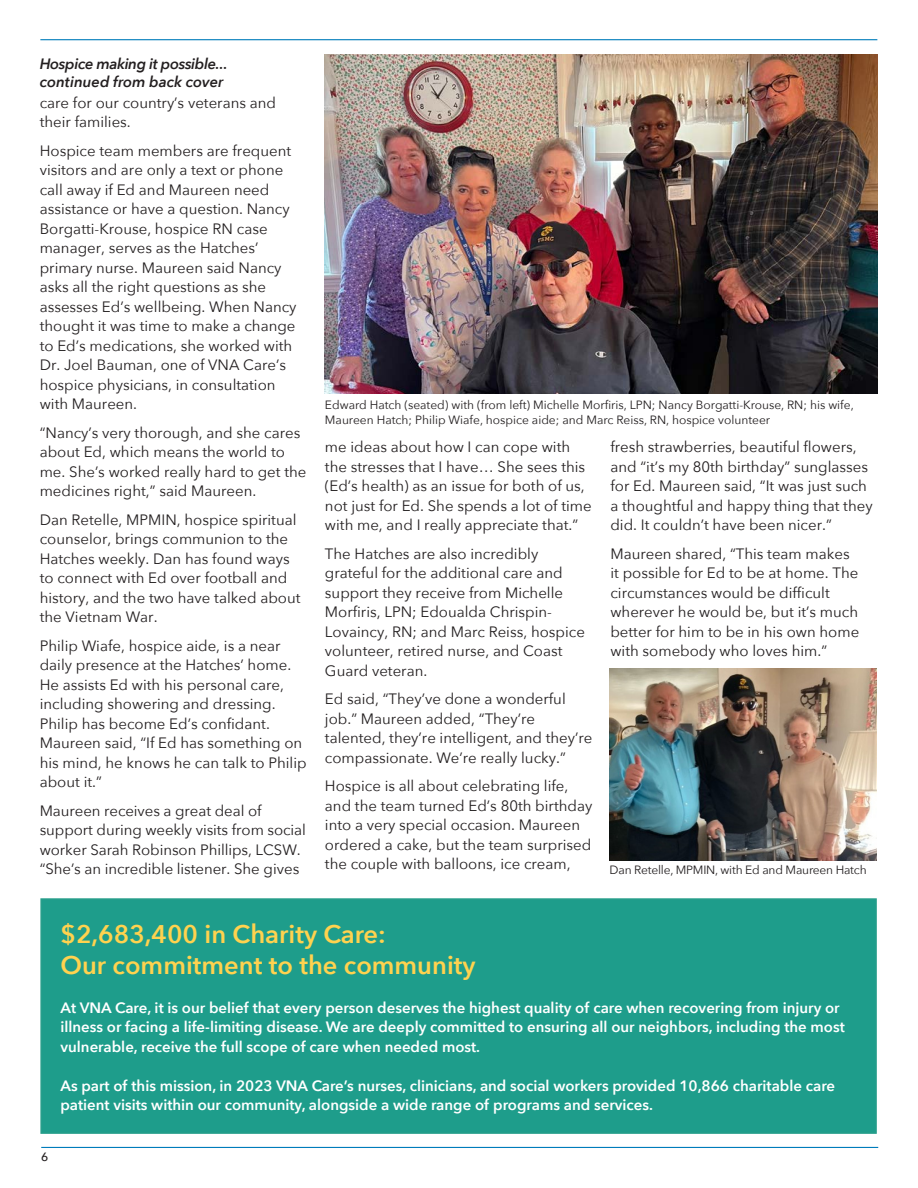
<style>
.page{position:relative;width:918px;height:1188px;background:#fff}
.page>*{position:absolute;margin:0;border:0;box-sizing:border-box;transform-origin:0 0}
.t1{font:600 25.5px/30.6px "Avenir Next";color:#ffd24f}
.body_copy_10_12{font:15px/19.5px "Avenir Next";color:#231f20}
.t2{font:600 15px/19.5px "Avenir Next";color:#fff}
.t3{font:italic 600 15px/18px "Avenir Next";letter-spacing:-.025em;color:#231f20}
.t4{font:12px/15px "Avenir Next";color:#231f20}
.t5{font:500 12px "Avenir Next";color:#231f20}
</style>
<div class="page">
<hr style="left:41px;top:1147px;width:837px;height:1px;background:#007cbb">
<hr style="left:40px;top:39px;width:837px;height:1px;background:#007cbb">
<img style="left:325px;top:54px;width:553px;height:340px">
<div style="left:40px;top:898px;width:837px;height:236px;background:#1e9d8b;border:2px solid #259d8a"></div>
<img style="left:609px;top:668px;width:268px;height:193px">
<p class="t3" style="left:40px;top:54px;width:189px">Hospice making it possible... continued from back cover</p>
<p class="body_copy_10_12" style="left:40px;top:92px;width:238px">care for our country’s veterans and their families.</p>
<p class="body_copy_10_12" style="left:40px;top:140px;width:258px">Hospice team members are frequent visitors and are only a text or phone call away if Ed and Maureen need assistance or have a question. Nancy Borgatti-Krouse, hospice RN case manager, serves as the Hatches’ primary nurse. Maureen said Nancy asks all the right questions as she assesses Ed’s wellbeing. When Nancy thought it was time to make a change to Ed’s medications, she worked with Dr. Joel Bauman, one of VNA Care’s hospice physicians, in consultation with Maureen.</p>
<p class="body_copy_10_12" style="left:40px;top:422px;width:268px">“Nancy’s very thorough, and she cares about Ed, which means the world to me. She’s worked really hard to get the medicines right,” said Maureen.</p>
<p class="body_copy_10_12" style="left:40px;top:509px;width:262px">Dan Retelle, MPMIN, hospice spiritual counselor, brings communion to the Hatches weekly. Dan has found ways to connect with Ed over football and history, and the two have talked about the Vietnam War.</p>
<p class="body_copy_10_12" style="left:40px;top:635px;width:268px">Philip Wiafe, hospice aide, is a near daily presence at the Hatches’ home.<br>He assists Ed with his personal care, including showering and dressing.<br>Philip has become Ed’s confidant.<br>Maureen said, “If Ed has something on his mind, he knows he can talk to Philip about it.”</p>
<p class="body_copy_10_12" style="left:40px;top:800px;width:268px">Maureen receives a great deal of support during weekly visits from social worker Sarah Robinson Phillips, LCSW. “She’s an incredible listener. She gives</p>
<p class="t4" style="left:325px;top:397px;width:530px">Edward Hatch (seated) with (from left) Michelle Morfiris, LPN; Nancy Borgatti-Krouse, RN; his wife,<br>Maureen Hatch; Philip Wiafe, hospice aide; and Marc Reiss, RN, hospice volunteer</p>
<p class="body_copy_10_12" style="left:325px;top:437px;width:268px">me ideas about how I can cope with the stresses that I have… She sees this (Ed’s health) as an issue for both of us, not just for Ed. She spends a lot of time with me, and I really appreciate that.”</p>
<p class="body_copy_10_12" style="left:325px;top:543px;width:261px">The Hatches are also incredibly grateful for the additional care and support they receive from Michelle<br>Morfiris, LPN; Edoualda Chrispin-<br>Lovaincy, RN; and Marc Reiss, hospice volunteer, retired nurse, and Coast<br>Guard veteran.</p>
<p class="body_copy_10_12" style="left:325px;top:689px;width:269px">Ed said, “They’ve done a wonderful job.” Maureen added, “They’re talented, they’re intelligent, and they’re compassionate. We’re really lucky.”</p>
<p class="body_copy_10_12" style="left:325px;top:776px;width:269px">Hospice is all about celebrating life, and the team turned Ed’s 80th birthday into a very special occasion. Maureen ordered a cake, but the team surprised the couple with balloons, ice cream,</p>
<p class="body_copy_10_12" style="left:610px;top:437px;width:264px">fresh strawberries, beautiful flowers, and “it’s my 80th birthday” sunglasses for Ed. Maureen said, “It was just such a thoughtful and happy thing that they did. It couldn’t have been nicer.”</p>
<p class="body_copy_10_12" style="left:610px;top:543px;width:250px">Maureen shared, “This team makes it possible for Ed to be at home. The circumstances would be difficult wherever he would be, but it’s much better for him to be in his own home with somebody who loves him.”</p>
<p class="t4" style="left:610px;top:862px;width:259px">Dan Retelle, MPMIN, with Ed and Maureen Hatch</p>
<p class="t1" style="left:60px;top:918px;width:417px">$2,683,400 in Charity Care:<br>Our commitment to the community</p>
<p class="t2" style="left:60px;top:997px;width:786px">At VNA Care, it is our belief that every person deserves the highest quality of care when recovering from injury or illness or facing a life-limiting disease. We are deeply committed to ensuring all our neighbors, including the most vulnerable, receive the full scope of care when needed most.</p>
<p class="t2" style="left:60px;top:1075px;width:776px">As part of this mission, in 2023 VNA Care’s nurses, clinicians, and social workers provided 10,866 charitable care patient visits within our community, alongside a wide range of programs and services.</p>
<p class="t5" style="left:41px;top:1146px;width:9px">6</p>
</div>
